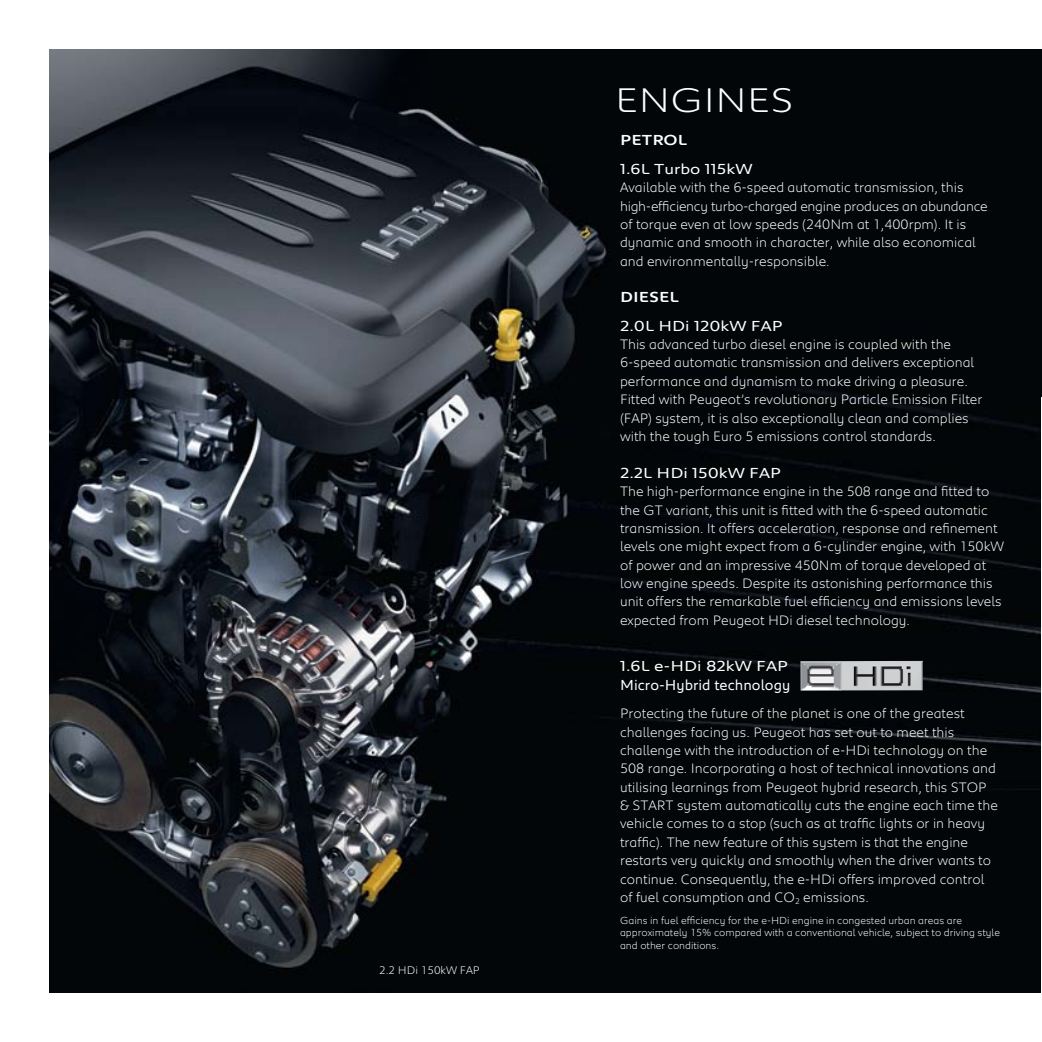
<style>
.page{position:relative;width:1042px;height:1042px;background:#fff}
.page>*{position:absolute;margin:0;border:0;box-sizing:border-box;transform-origin:0 0}
.t1{font:300 35px "Peugeot Expanded";color:#fff}
.t2{font:14.88px "Peugeot Expanded";color:#fff}
.t3{font:14.88px "Peugeot";color:#fff}
.t4{font:500 14.88px "Peugeot Expanded";color:#fff}
.t5{font:300 14px/18.4px "Peugeot";color:#fff}
.t6{font:300 11.38px "Peugeot";color:#fff}
.t7{font:300 10.5px/12.2px "Peugeot";color:#fff}
</style>
<div class="page">
<img style="left:50px;top:50px;width:992px;height:942px">
<img style="left:800px;top:661px;width:123px;height:29px">
<p class="t6" style="left:379px;top:961px;width:102px">2.2 HDi 150kW FAP</p>
<h1 class="t1" style="left:615px;top:76px;width:180px">ENGINES</h1>
<p class="t4" style="left:620px;top:130px;width:69px">PETROL</p>
<p class="t2" style="left:620px;top:158px;width:134px">1.6L Turbo 115kW</p>
<p class="t5" style="left:620px;top:177px;width:369px">Available with the 6-speed automatic transmission, this high-efficiency turbo-charged engine produces an abundance of torque even at low speeds (240Nm at 1,400rpm). It is dynamic and smooth in character, while also economical and environmentally-responsible.</p>
<p class="t4" style="left:620px;top:287px;width:60px">DIESEL</p>
<p class="t2" style="left:620px;top:315px;width:164px">2.0L HDi 120kW FAP</p>
<p class="t5" style="left:620px;top:334px;width:364px">This advanced turbo diesel engine is coupled with the 6-speed automatic transmission and delivers exceptional performance and dynamism to make driving a pleasure.<br>Fitted with Peugeot’s revolutionary Particle Emission Filter (FAP) system, it is also exceptionally clean and complies with the tough Euro 5 emissions control standards.</p>
<p class="t2" style="left:620px;top:462px;width:163px">2.2L HDi 150kW FAP</p>
<p class="t5" style="left:620px;top:481px;width:385px">The high-performance engine in the 508 range and fitted to the GT variant, this unit is fitted with the 6-speed automatic transmission. It offers acceleration, response and refinement levels one might expect from a 6-cylinder engine, with 150kW of power and an impressive 450Nm of torque developed at low engine speeds. Despite its astonishing performance this unit offers the remarkable fuel efficiency and emissions levels expected from Peugeot HDi diesel technology.</p>
<p class="t2" style="left:620px;top:656px;width:170px">1.6L e-HDi 82kW FAP</p>
<p class="t3" style="left:620px;top:674px;width:172px">Micro-Hybrid technology</p>
<p class="t5" style="left:620px;top:703px;width:379px">Protecting the future of the planet is one of the greatest challenges facing us. Peugeot has set out to meet this challenge with the introduction of e-HDi technology on the 508 range. Incorporating a host of technical innovations and utilising learnings from Peugeot hybrid research, this STOP &amp; START system automatically cuts the engine each time the vehicle comes to a stop (such as at traffic lights or in heavy traffic). The new feature of this system is that the engine restarts very quickly and smoothly when the driver wants to continue. Consequently, the e-HDi offers improved control of fuel consumption and CO<sub>2</sub> emissions.</p>
<p class="t7" style="left:620px;top:914px;width:381px">Gains in fuel efficiency for the e-HDi engine in congested urban areas are approximately 15% compared with a conventional vehicle, subject to driving style and other conditions.</p>
</div>
